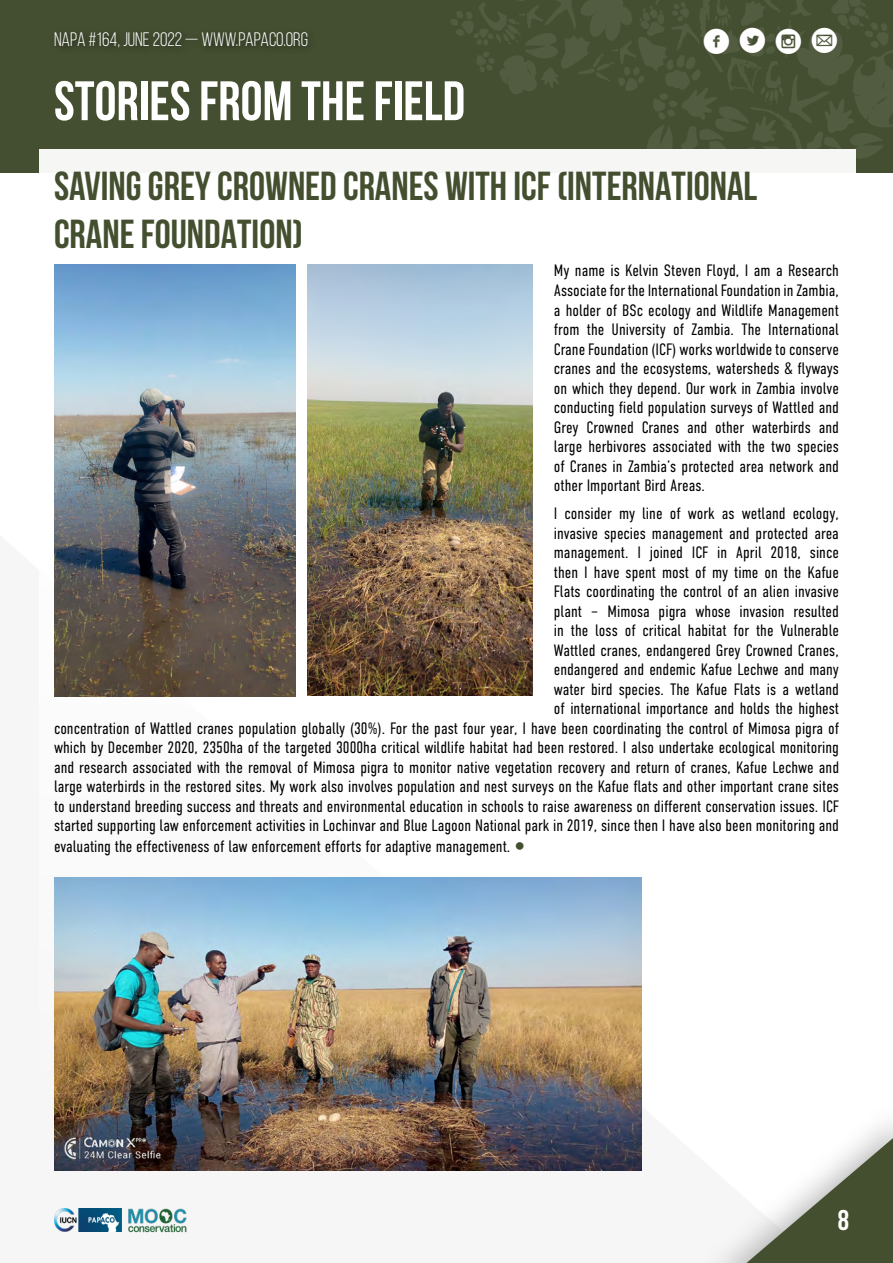
<style>
.page{position:relative;width:893px;height:1263px;background:#fff}
.page>*{position:absolute;margin:0;border:0;box-sizing:border-box;transform-origin:0 0}
.t1{font:700 55.5px "Bebas Neue";color:#fff}
.t2{font:700 40.5px/48px "Bebas Neue";color:#444f30}
.t3{font:36px "Socialico";color:#fff}
.t4{font:700 28.5px "Bebas Neue";color:#fff}
.t5{font:19.5px "Bebas Neue";color:#fff}
.t6{font:300 16.5px/19.5px "DIN Condensed";color:#000;text-align:justify}
.s1{font-family:"Socialico Plus Plus"}
.s2{font-family:"Helvetica Neue";font-size:18px;color:#444f30}
</style>
<div class="page">
<div style="left:0;top:0;width:893px;height:172px;background:#444f31"></div>
<div style="left:49px;top:26px;width:268px;height:30px;background:#404a2e"></div>
<svg style="left:716px;top:1129px;width:177px;height:134px"></svg>
<div style="left:39px;top:149px;width:817px;height:969px;background:#fff"></div>
<img style="left:128px;top:1208px;width:59px;height:25px">
<img style="left:451px;top:0;width:442px;height:265px">
<img style="left:54px;top:1209px;width:68px;height:22px">
<img style="left:54px;top:877px;width:588px;height:293px">
<img style="left:54px;top:265px;width:242px;height:431px">
<img style="left:307px;top:265px;width:226px;height:431px">
<p class="t5" style="left:54px;top:29px;width:256px">NAPA #164, JUNE 2022 — WWW.PAPACO.ORG</p>
<h3 class="t3" style="left:702px;top:20px;width:138px">fl<span class="s1">im</span></h3>
<h1 class="t1" style="left:54px;top:71px;width:413px">STORIES FROM THE FIELD</h1>
<h2 class="t2" style="left:54px;top:162px;width:705px">SAVING GREY CROWNED CRANES WITH ICF (INTERNATIONAL<br>CRANE FOUNDATION)</h2>
<p class="t6" style="left:554px;top:261px;width:287px">My name is Kelvin Steven Floyd, I am a Research Associate for the International Foundation in Zambia, a holder of BSc ecology and Wildlife Management from the University of Zambia. The International Crane Foundation (ICF) works worldwide to conserve cranes and the ecosystems, watersheds &amp; flyways on which they depend. Our work in Zambia involve conducting field population surveys of Wattled and Grey Crowned Cranes and other waterbirds and large herbivores associated with the two species of Cranes in Zambia’s protected area network and other Important Bird Areas.</p>
<p class="t6" style="left:54px;top:504px;width:787px;text-align:right">I consider my line of work as wetland ecology,<br>invasive species management and protected area<br>management. I joined ICF in April 2018, since<br>then I have spent most of my time on the Kafue<br>Flats coordinating the control of an alien invasive<br>plant – Mimosa pigra whose invasion resulted<br>in the loss of critical habitat for the Vulnerable<br>Wattled cranes, endangered Grey Crowned Cranes,<br>endangered and endemic Kafue Lechwe and many<br>water bird species. The Kafue Flats is a wetland<br>of international importance and holds the highest<br>concentration of Wattled cranes population globally (30%). For the past four year, I have been coordinating the control of Mimosa pigra of which by December 2020, 2350ha of the targeted 3000ha critical wildlife habitat had been restored. I also undertake ecological monitoring and research associated with the removal of Mimosa pigra to monitor native vegetation recovery and return of cranes, Kafue Lechwe and large waterbirds in the restored sites. My work also involves population and nest surveys on the Kafue flats and other important crane sites to understand breeding success and threats and environmental education in schools to raise awareness on different conservation issues. ICF started supporting law enforcement activities in Lochinvar and Blue Lagoon National park in 2019, since then I have also been monitoring and</p>
<p class="t6" style="left:54px;top:837px;width:473px">evaluating the effectiveness of law enforcement efforts for adaptive management. <span class="s2">●</span></p>
<h3 class="t4" style="left:838px;top:1205px;width:13px">8</h3>
</div>
